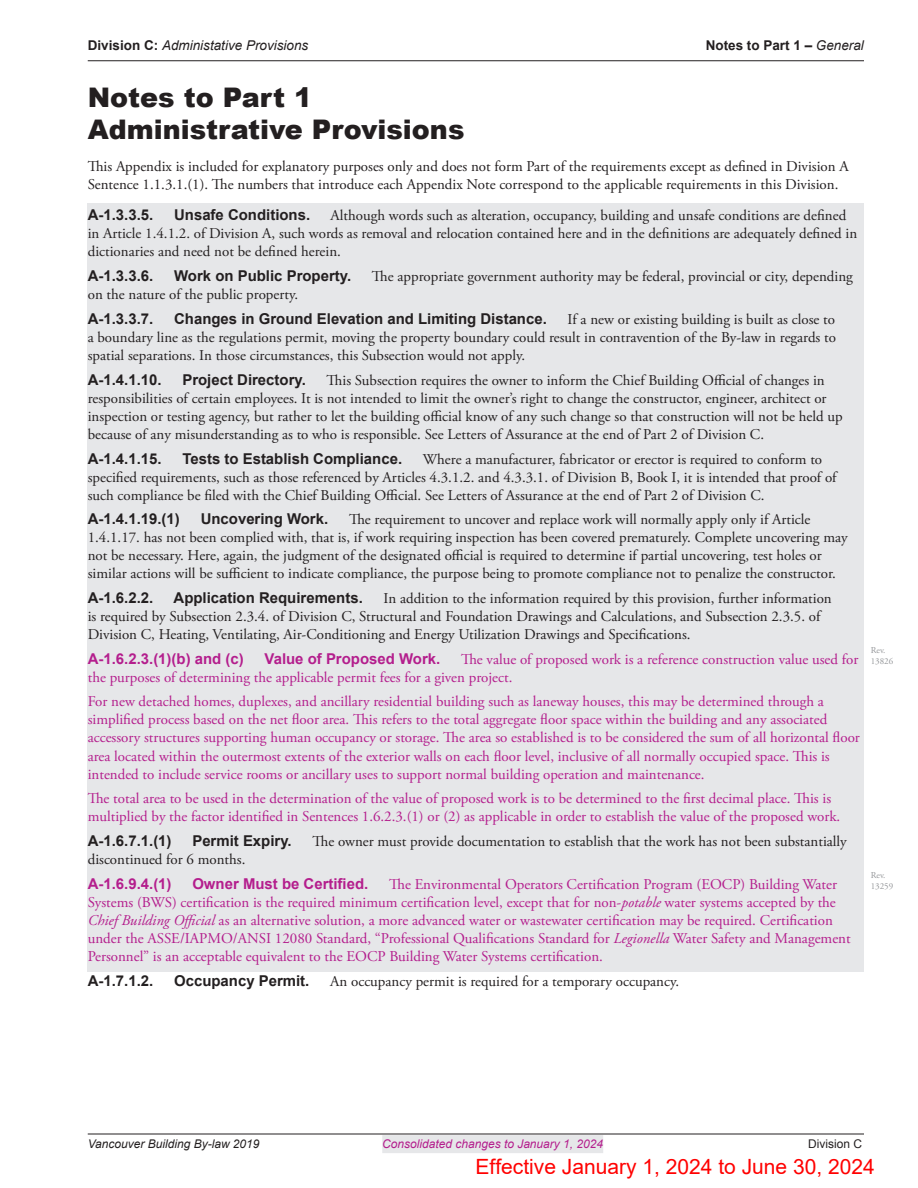
<style>
.page{position:relative;width:918px;height:1188px;background:#fff}
.page>*{position:absolute;margin:0;border:0;box-sizing:border-box;transform-origin:0 0}
.t1{font:900 27px/32.4px "Arial";color:#231f20}
.t2{font:21px "Arial";color:#f00}
.t3{font:15px/18px "Adobe Garamond Pro";color:#231f20}
.t4{font:15px/18px "Adobe Garamond Pro";color:#b41e8d}
.t5{font:700 15px "Arial";color:#231f20}
.t6{font:700 15px "Arial";color:#b41e8d}
.t7{font:italic 13.5px "Arial";color:#231f20}
.t8{font:700 13.5px "Arial";color:#231f20}
.t9{font:italic 12px "Arial";color:#b41e8d}
.t10{font:italic 12px "Arial";color:#231f20}
.t11{font:12px "Arial";color:#231f20}
.t12{font:9px/10.8px "Adobe Garamond Pro";color:#939598}
.s1{font-weight:700;font-style:normal}
.s2{font-weight:400;font-style:italic}
.s3{font-style:italic}
</style>
<div class="page">
<hr style="left:88px;top:1134px;width:776px;height:1px;background:#231f20">
<div style="left:382px;top:1135px;width:221px;height:18px;background:#e6e7e9"></div>
<hr style="left:88px;top:60px;width:776px;height:1px;background:#231f20">
<div style="left:88px;top:203px;width:776px;height:64px;background:#e6e7e9"></div>
<div style="left:88px;top:264px;width:776px;height:46px;background:#e6e7e9"></div>
<div style="left:88px;top:306px;width:776px;height:65px;background:#e6e7e9"></div>
<div style="left:88px;top:367px;width:776px;height:83px;background:#e6e7e9"></div>
<div style="left:88px;top:446px;width:776px;height:64px;background:#e6e7e9"></div>
<div style="left:88px;top:507px;width:776px;height:82px;background:#e6e7e9"></div>
<div style="left:88px;top:585px;width:776px;height:65px;background:#e6e7e9"></div>
<div style="left:88px;top:646px;width:776px;height:47px;background:#e6e7e9"></div>
<div style="left:88px;top:689px;width:776px;height:100px;background:#e6e7e9"></div>
<div style="left:88px;top:786px;width:776px;height:46px;background:#e6e7e9"></div>
<div style="left:88px;top:828px;width:776px;height:47px;background:#e6e7e9"></div>
<div style="left:88px;top:871px;width:776px;height:101px;background:#e6e7e9"></div>
<p class="t7" style="left:88px;top:37px;width:222px"><span class="s1">Division C:</span> Administative Provisions</p>
<p class="t8" style="left:706px;top:37px;width:160px">Notes to Part 1 – <span class="s2">General</span></p>
<h1 class="t1" style="left:88px;top:80px;width:378px">Notes to Part 1<br>Administrative Provisions</h1>
<p class="t3" style="left:88px;top:158px;width:762px">This Appendix is included for explanatory purposes only and does not form Part of the requirements except as defined in Division A<br>Sentence 1.1.3.1.(1). The numbers that introduce each Appendix Note correspond to the applicable requirements in this Division.</p>
<p class="t5" style="left:88px;top:205px;width:67px">A-1.3.3.5.</p>
<p class="t5" style="left:174px;top:205px;width:138px">Unsafe Conditions.</p>
<p class="t3" style="left:88px;top:207px;width:771px;text-indent:243px">Although words such as alteration, occupancy, building and unsafe conditions are defined in Article 1.4.1.2. of Division A, such words as removal and relocation contained here and in the definitions are adequately defined in dictionaries and need not be defined herein.</p>
<p class="t5" style="left:88px;top:266px;width:67px">A-1.3.3.6.</p>
<p class="t5" style="left:174px;top:266px;width:179px">Work on Public Property.</p>
<p class="t3" style="left:372px;top:268px;width:482px">The appropriate government authority may be federal, provincial or city, depending</p>
<p class="t3" style="left:88px;top:286px;width:212px">on the nature of the public property.</p>
<p class="t5" style="left:88px;top:309px;width:67px">A-1.3.3.7.</p>
<p class="t5" style="left:174px;top:309px;width:374px">Changes in Ground Elevation and Limiting Distance.</p>
<p class="t3" style="left:88px;top:311px;width:750px;text-align:justify;text-indent:480px">If a new or existing building is built as close to a boundary line as the regulations permit, moving the property boundary could result in contravention of the By-law in regards to spatial separations. In those circumstances, this Subsection would not apply.</p>
<p class="t5" style="left:88px;top:370px;width:75px">A-1.4.1.10.</p>
<p class="t5" style="left:182px;top:370px;width:125px">Project Directory.</p>
<p class="t3" style="left:88px;top:372px;width:756px;text-indent:239px">This Subsection requires the owner to inform the Chief Building Official of changes in responsibilities of certain employees. It is not intended to limit the owner’s right to change the constructor, engineer, architect or inspection or testing agency, but rather to let the building official know of any such change so that construction will not be held up because of any misunderstanding as to who is responsible. See Letters of Assurance at the end of Part 2 of Division C.</p>
<p class="t5" style="left:88px;top:448px;width:75px">A-1.4.1.15.</p>
<p class="t5" style="left:182px;top:448px;width:221px">Tests to Establish Compliance.</p>
<p class="t3" style="left:88px;top:450px;width:750px;text-indent:335px">Where a manufacturer, fabricator or erector is required to conform to specified requirements, such as those referenced by Articles 4.3.1.2. and 4.3.3.1. of Division B, Book I, it is intended that proof of such compliance be filed with the Chief Building Official. See Letters of Assurance at the end of Part 2 of Division C.</p>
<p class="t5" style="left:88px;top:509px;width:94px">A-1.4.1.19.(1)</p>
<p class="t5" style="left:201px;top:509px;width:129px">Uncovering Work.</p>
<p class="t3" style="left:88px;top:511px;width:761px;text-indent:261px">The requirement to uncover and replace work will normally apply only if Article 1.4.1.17. has not been complied with, that is, if work requiring inspection has been covered prematurely. Complete uncovering may not be necessary. Here, again, the judgment of the designated official is required to determine if partial uncovering, test holes or similar actions will be sufficient to indicate compliance, the purpose being to promote compliance not to penalize the constructor.</p>
<p class="t5" style="left:88px;top:588px;width:67px">A-1.6.2.2.</p>
<p class="t5" style="left:174px;top:588px;width:191px">Application Requirements.</p>
<p class="t3" style="left:88px;top:590px;width:746px;text-indent:296px">In addition to the information required by this provision, further information is required by Subsection 2.3.4. of Division C, Structural and Foundation Drawings and Calculations, and Subsection 2.3.5. of<br>Division C, Heating, Ventilating, Air-Conditioning and Energy Utilization Drawings and Specifications.</p>
<p class="t6" style="left:88px;top:649px;width:158px">A-1.6.2.3.(1)(b) and (c)</p>
<p class="t6" style="left:265px;top:649px;width:177px">Value of Proposed Work.</p>
<p class="t12" style="left:871px;top:646px;width:24px">Rev.<br>13826</p>
<p class="t4" style="left:88px;top:651px;width:772px;text-indent:373px">The value of proposed work is a reference construction value used for the purposes of determining the applicable permit fees for a given project.</p>
<p class="t4" style="left:88px;top:693px;width:774px">For new detached homes, duplexes, and ancillary residential building such as laneway houses, this may be determined through a simplified process based on the net floor area. This refers to the total aggregate floor space within the building and any associated accessory structures supporting human occupancy or storage. The area so established is to be considered the sum of all horizontal floor area located within the outermost extents of the exterior walls on each floor level, inclusive of all normally occupied space. This is intended to include service rooms or ancillary uses to support normal building operation and maintenance.</p>
<p class="t4" style="left:88px;top:790px;width:754px">The total area to be used in the determination of the value of proposed work is to be determined to the first decimal place. This is multiplied by the factor identified in Sentences 1.6.2.3.(1) or (2) as applicable in order to establish the value of the proposed work.</p>
<p class="t5" style="left:88px;top:831px;width:85px">A-1.6.7.1.(1)</p>
<p class="t5" style="left:192px;top:831px;width:101px">Permit Expiry.</p>
<p class="t3" style="left:313px;top:833px;width:536px">The owner must provide documentation to establish that the work has not been substantially</p>
<p class="t3" style="left:88px;top:851px;width:159px">discontinued for 6 months.</p>
<p class="t6" style="left:88px;top:874px;width:85px">A-1.6.9.4.(1)</p>
<p class="t6" style="left:192px;top:874px;width:177px">Owner Must be Certified.</p>
<p class="t12" style="left:871px;top:870px;width:24px">Rev.<br>13259</p>
<p class="t4" style="left:88px;top:876px;width:764px;text-indent:301px">The Environmental Operators Certification Program (EOCP) Building Water Systems (BWS) certification is the required minimum certification level, except that for non-<span class="s3">potable</span> water systems accepted by the <span class="s3">Chief Building Official</span> as an alternative solution, a more advanced water or wastewater certification may be required. Certification under the ASSE/IAPMO/ANSI 12080 Standard, “Professional Qualifications Standard for <span class="s3">Legionella</span> Water Safety and Management Personnel” is an acceptable equivalent to the EOCP Building Water Systems certification.</p>
<p class="t5" style="left:88px;top:970px;width:67px">A-1.7.1.2.</p>
<p class="t5" style="left:174px;top:970px;width:137px">Occupancy Permit.</p>
<p class="t3" style="left:330px;top:972px;width:350px">An occupancy permit is required for a temporary occupancy.</p>
<p class="t10" style="left:88px;top:1136px;width:173px">Vancouver Building By-law 2019</p>
<p class="t9" style="left:382px;top:1136px;width:222px">Consolidated changes to January 1, 2024</p>
<p class="t11" style="left:808px;top:1136px;width:55px">Division C</p>
<h2 class="t2" style="left:476px;top:1152px;width:401px">Effective January 1, 2024 to June 30, 2024</h2>
</div>
